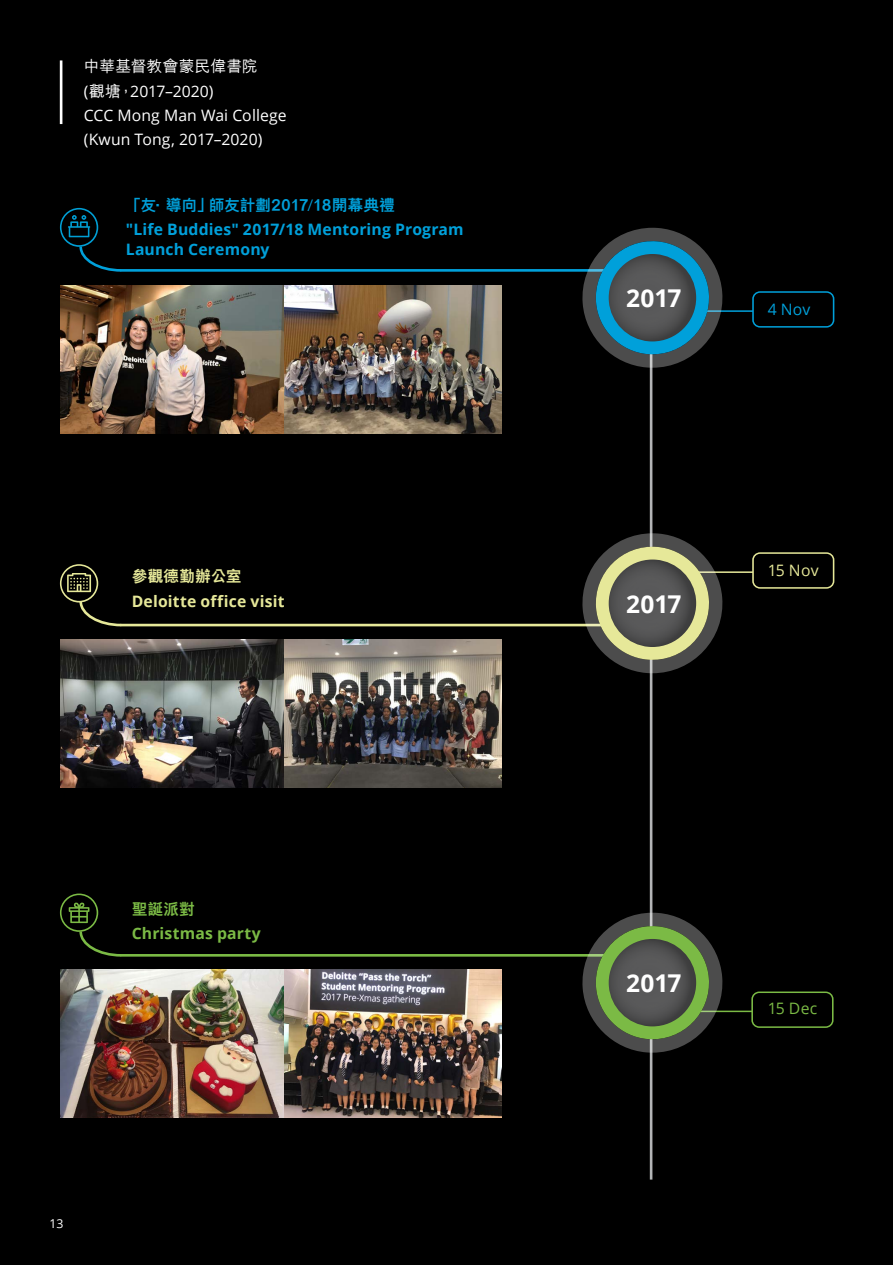
<style>
.page{position:relative;width:893px;height:1265px;background:#000}
.page>*{position:absolute;margin:0;border:0;box-sizing:border-box;transform-origin:0 0}
.t1{font:700 24.5px "Open Sans";letter-spacing:.005em;color:#fff}
.t2{font:15.75px "Open Sans";letter-spacing:.005em;color:#fff}
.t3{font:700 15.75px/19.2px "Open Sans";letter-spacing:.01em;color:#00a0da}
.t4{font:800 15.75px "M Hei HK";letter-spacing:-.005em;color:#00a0da}
.t5{font:700 15.75px "Open Sans";letter-spacing:.01em;color:#e6e899}
.t6{font:700 15.75px "Open Sans";letter-spacing:.01em;color:#7bba45}
.t7{font:500 15.75px "M Hei HK";letter-spacing:.01em;color:#fff}
.t8{font:800 15.75px "M Hei HK";color:#e6e899}
.t9{font:15.75px "Open Sans";color:#e6e899}
.t10{font:15.75px "Open Sans";color:#7bba45}
.t11{font:15.75px "Open Sans";color:#00a0da}
.t12{font:800 15.75px "M Hei HK";color:#7bba45}
.页眉左-章节标题{font:12.25px "Open Sans";color:#fff}
.s1{font-family:"M Hei HK";font-weight:500}
</style>
<div class="page">
<hr style="left:60px;top:60px;width:2px;height:64px;background:#fff">
<hr style="left:650px;top:320px;width:2px;height:860px;background:#b3b5b6">
<hr style="left:121px;top:954px;width:483px;height:3px;background:#7bba45">
<hr style="left:121px;top:269px;width:483px;height:3px;background:#00a0da">
<hr style="left:121px;top:624px;width:483px;height:2px;background:#e6e899">
<img style="left:283px;top:640px;width:219px;height:148px">
<img style="left:60px;top:640px;width:223px;height:148px">
<img style="left:283px;top:286px;width:219px;height:148px">
<img style="left:60px;top:286px;width:223px;height:148px">
<img style="left:283px;top:970px;width:219px;height:148px">
<img style="left:60px;top:970px;width:223px;height:148px">
<svg style="left:581px;top:913px;width:252px;height:140px"></svg>
<img style="left:609px;top:939px;width:87px;height:87px">
<svg style="left:581px;top:228px;width:253px;height:140px"></svg>
<img style="left:609px;top:254px;width:87px;height:87px">
<svg style="left:581px;top:533px;width:253px;height:140px"></svg>
<img style="left:609px;top:560px;width:87px;height:87px">
<svg style="left:60px;top:564px;width:64px;height:63px"></svg>
<svg style="left:60px;top:894px;width:64px;height:63px"></svg>
<svg style="left:60px;top:208px;width:64px;height:64px"></svg>
<p class="t7" style="left:84px;top:55px;width:176px">中華基督教會蒙民偉書院</p>
<p class="t2" style="left:84px;top:80px;width:131px">(<span class="s1">觀塘，</span>2017–2020)</p>
<p class="t2" style="left:84px;top:104px;width:204px">CCC Mong Man Wai College</p>
<p class="t2" style="left:84px;top:129px;width:180px">(Kwun Tong, 2017–2020)</p>
<p class="t4" style="left:126px;top:198px;width:271px">「友·導向」師友計劃2017/18開幕典禮</p>
<p class="t3" style="left:126px;top:220px;width:339px">"Life Buddies" 2017/18 Mentoring Program<br>Launch Ceremony</p>
<p class="t8" style="left:132px;top:569px;width:111px">參觀德勤辦公室</p>
<p class="t5" style="left:132px;top:590px;width:154px">Deloitte office visit</p>
<p class="t12" style="left:132px;top:901px;width:65px">聖誕派對</p>
<p class="t6" style="left:132px;top:922px;width:131px">Christmas party</p>
<p class="页眉左-章节标题" style="left:50px;top:1215px;width:15px">13</p>
<p class="t1" style="left:626px;top:281px;width:57px">2017</p>
<p class="t11" style="left:768px;top:298px;width:44px">4 Nov</p>
<p class="t1" style="left:626px;top:586px;width:57px">2017</p>
<p class="t9" style="left:768px;top:559px;width:52px">15 Nov</p>
<p class="t1" style="left:626px;top:966px;width:57px">2017</p>
<p class="t10" style="left:768px;top:998px;width:51px">15 Dec</p>
</div>
